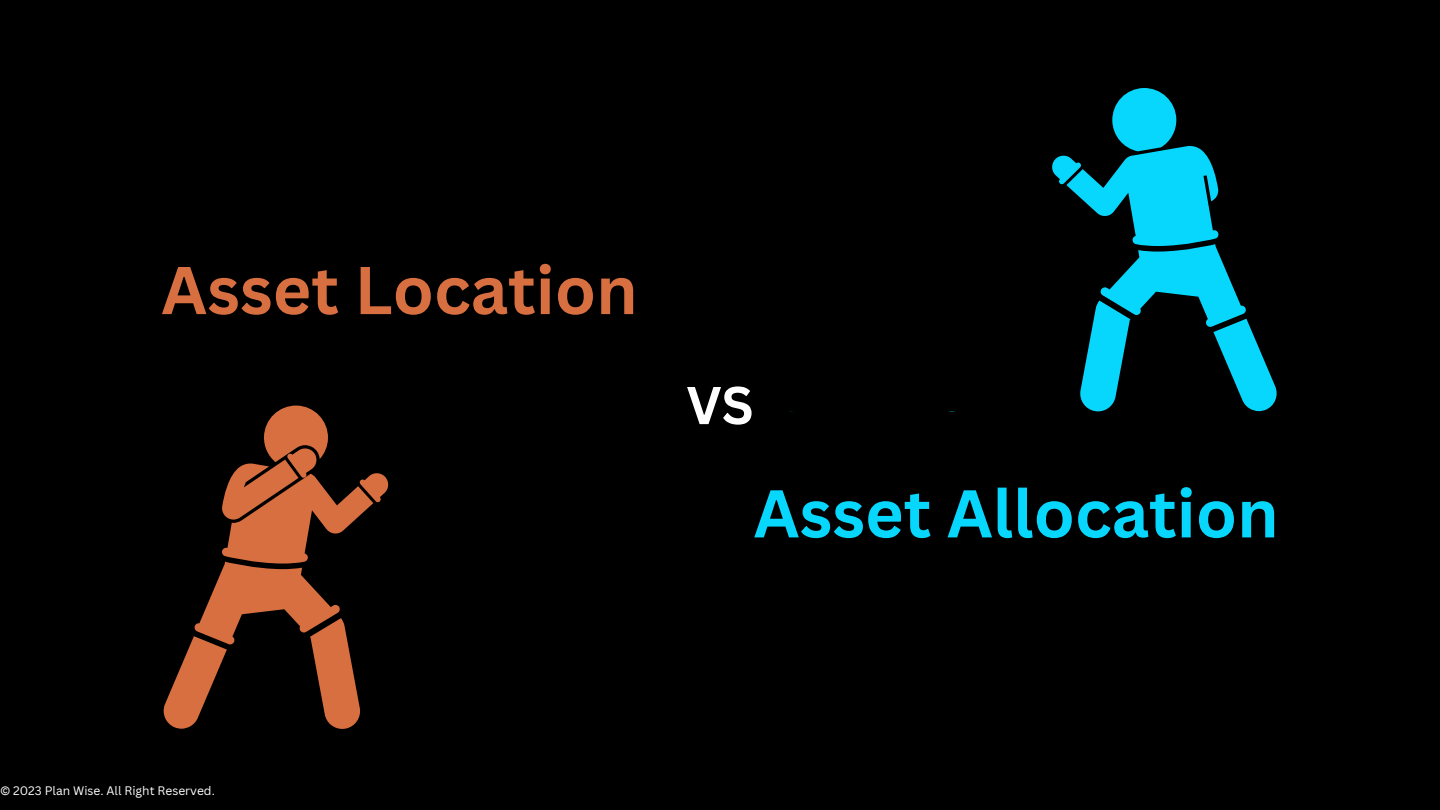
<style>
.page{position:relative;width:1440px;height:810px;background:#000}
.page>*{position:absolute;margin:0;border:0;box-sizing:border-box;transform-origin:0 0}
.t1{font:700 66px "Canva Sans";color:#07d7fd}
.t2{font:700 66px "Canva Sans";color:#d86f40}
.t3{font:700 52px "Canva Sans";color:#fff}
.t4{font:12px "Canva Sans";color:#fff}
</style>
<div class="page">
<svg style="left:163px;top:405px;width:226px;height:324px"></svg>
<svg style="left:1052px;top:88px;width:225px;height:323px"></svg>
<h1 class="t2" style="left:161px;top:244px;width:478px">Asset Location</h1>
<h2 class="t3" style="left:686px;top:369px;width:69px">VS</h2>
<p class="t1" style="left:754px;top:467px;width:527px">Asset Allocation</p>
<p class="t4" style="left:0;top:782px;width:216px">© 2023 Plan Wise. All Right Reserved.</p>
</div>
